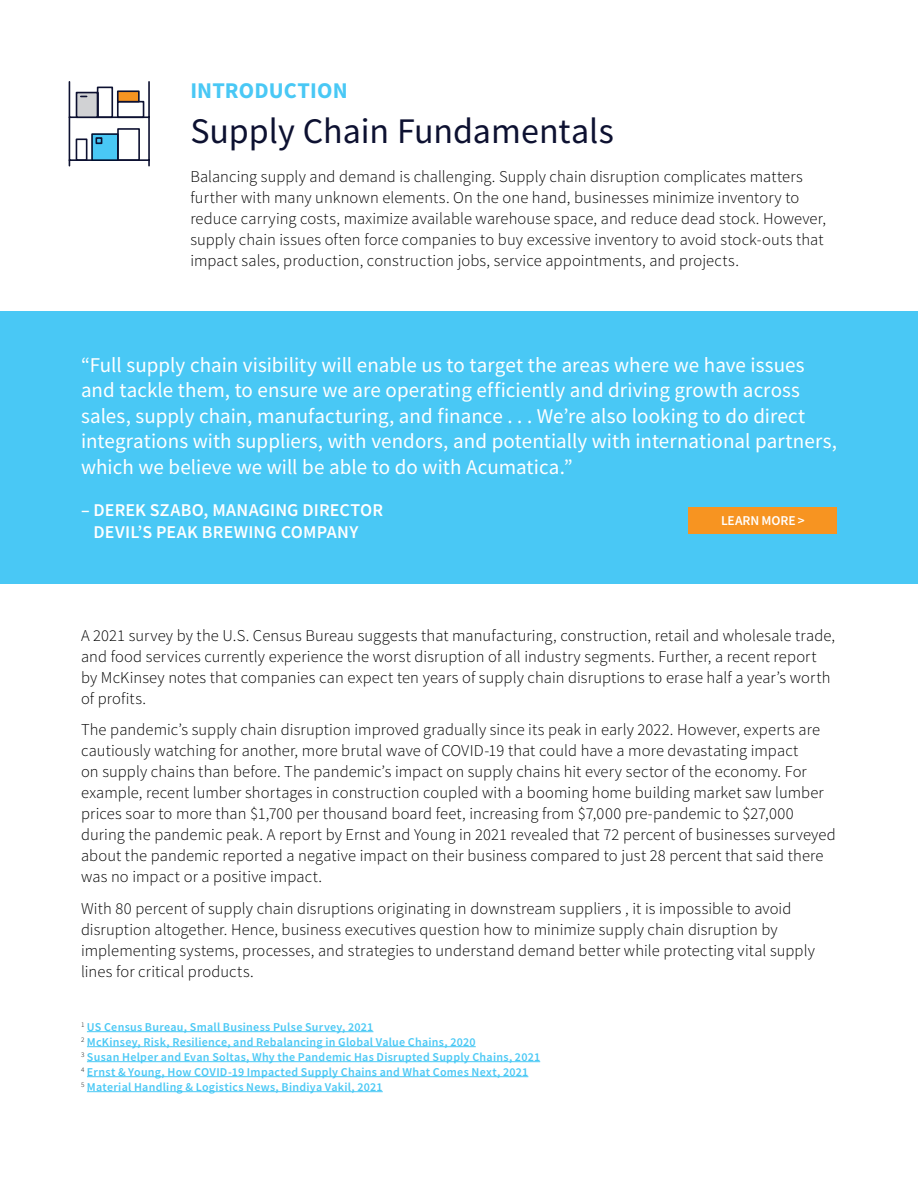
<style>
.page{position:relative;width:918px;height:1188px;background:#fff}
.page>*{position:absolute;margin:0;border:0;box-sizing:border-box;transform-origin:0 0}
.t1{font:36px "Source Sans Pro";color:#0d1131}
.t2{font:700 22.5px "Source Sans Pro";letter-spacing:.005em;color:#49c8f5}
.t3{font:21px/25.5px "Source Sans Pro";letter-spacing:.005em;color:#fff}
.t4{font:600 18px/22.5px "Source Sans Pro";letter-spacing:.01em;color:#fff}
.t5{font:300 16.5px/21px "Source Sans Pro";letter-spacing:.005em;color:#000}
.t6{font:600 13.5px "Source Sans Pro";letter-spacing:-.005em;color:#fff}
.t7{font:600 12px/15px "Source Sans Pro";letter-spacing:.025em;color:#49c8f5}
</style>
<div class="page">
<div style="left:0;top:311px;width:918px;height:272px;background:#49c8f5"></div>
<div style="left:689px;top:507px;width:148px;height:27px;background:#f79421"></div>
<hr style="left:87px;top:1031px;width:286px;height:1px;background:#49c8f5">
<hr style="left:87px;top:1046px;width:389px;height:1px;background:#49c8f5">
<hr style="left:87px;top:1061px;width:453px;height:1px;background:#49c8f5">
<hr style="left:87px;top:1076px;width:441px;height:1px;background:#49c8f5">
<hr style="left:87px;top:1091px;width:296px;height:1px;background:#49c8f5">
<hr style="left:69px;top:82px;width:1px;height:84px;background:#0d1131">
<hr style="left:148px;top:82px;width:2px;height:84px;background:#0d1131">
<hr style="left:69px;top:116px;width:80px;height:2px;background:#0d1131">
<hr style="left:69px;top:159px;width:80px;height:2px;background:#0d1131">
<div style="left:76px;top:138px;width:11px;height:23px;border:2px solid #0d1131"></div>
<div style="left:91px;top:133px;width:28px;height:28px;background:#49c8f5;border:2px solid #001131"></div>
<div style="left:117px;top:128px;width:23px;height:33px;border:2px solid #0d1131"></div>
<svg style="left:75px;top:86px;width:70px;height:59px"></svg>
<h2 class="t2" style="left:190px;top:75px;width:159px">INTRODUCTION</h2>
<h1 class="t1" style="left:190px;top:108px;width:425px">Supply Chain Fundamentals</h1>
<p class="t5" style="left:190px;top:166px;width:637px">Balancing supply and demand is challenging. Supply chain disruption complicates matters further with many unknown elements. On the one hand, businesses minimize inventory to reduce carrying costs, maximize available warehouse space, and reduce dead stock. However, supply chain issues often force companies to buy excessive inventory to avoid stock-outs that impact sales, production, construction jobs, service appointments, and projects.</p>
<p class="t3" style="left:81px;top:352px;width:758px">“Full supply chain visibility will enable us to target the areas where we have issues and tackle them, to ensure we are operating efficiently and driving growth across sales, supply chain, manufacturing, and finance . . . We’re also looking to do direct integrations with suppliers, with vendors, and potentially with international partners, which we believe we will be able to do with Acumatica.”</p>
<p class="t4" style="left:94px;top:498px;width:291px;text-indent:-13px">– DEREK SZABO, MANAGING DIRECTOR<br>DEVIL’S PEAK BREWING COMPANY</p>
<p class="t6" style="left:721px;top:512px;width:85px">LEARN MORE &gt;</p>
<p class="t5" style="left:81px;top:625px;width:756px">A 2021 survey by the U.S. Census Bureau suggests that manufacturing, construction, retail and wholesale trade, and food services currently experience the worst disruption of all industry segments. Further, a recent report by McKinsey notes that companies can expect ten years of supply chain disruptions to erase half a year’s worth of profits.</p>
<p class="t5" style="left:81px;top:719px;width:756px">The pandemic’s supply chain disruption improved gradually since its peak in early 2022. However, experts are cautiously watching for another, more brutal wave of COVID-19 that could have a more devastating impact<br>on supply chains than before. The pandemic’s impact on supply chains hit every sector of the economy. For example, recent lumber shortages in construction coupled with a booming home building market saw lumber prices soar to more than $1,700 per thousand board feet, increasing from $7,000 pre-pandemic to $27,000 during the pandemic peak. A report by Ernst and Young in 2021 revealed that 72 percent of businesses surveyed about the pandemic reported a negative impact on their business compared to just 28 percent that said there was no impact or a positive impact.</p>
<p class="t5" style="left:81px;top:898px;width:736px">With 80 percent of supply chain disruptions originating in downstream suppliers , it is impossible to avoid disruption altogether. Hence, business executives question how to minimize supply chain disruption by implementing systems, processes, and strategies to understand demand better while protecting vital supply lines for critical products.</p>
<p class="t7" style="left:81px;top:1019px;width:461px"><sup>1</sup> US Census Bureau, Small Business Pulse Survey, 2021<br><sup>2</sup> McKinsey, Risk, Resilience, and Rebalancing in Global Value Chains, 2020<br><sup>3</sup> Susan Helper and Evan Soltas, Why the Pandemic Has Disrupted Supply Chains, 2021<br><sup>4</sup> Ernst &amp; Young, How COVID-19 Impacted Supply Chains and What Comes Next, 2021<br><sup>5</sup> Material Handling &amp; Logistics News, Bindiya Vakil, 2021</p>
</div>
